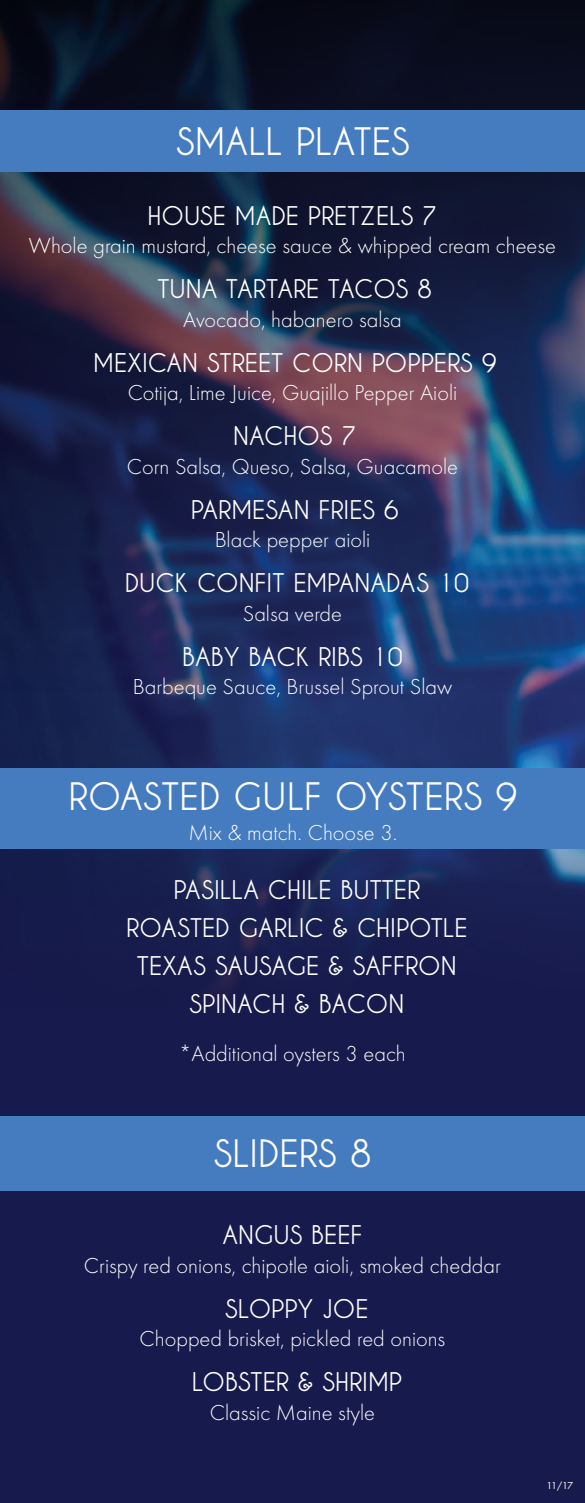
<style>
.page{position:relative;width:585px;height:1503px;background:#fff}
.page>*{position:absolute;margin:0;border:0;box-sizing:border-box;transform-origin:0 0}
.t1{font:700 37.5px "Caviar Dreams";color:#fff}
.t2{font:700 25.5px/38px "Caviar Dreams";color:#fff;text-align:center}
.t3{font:300 22.5px "Futura T";color:#fff}
.t4{font:10.5px "Futura T";color:#fff}
</style>
<div class="page">
<img style="left:0;top:691px;width:585px;height:77px">
<div style="left:0;top:788px;width:585px;height:715px;background:#171a4c"></div>
<img style="left:0;top:0;width:585px;height:691px">
<div style="left:0;top:110px;width:585px;height:62px;background:#457bbf"></div>
<div style="left:0;top:1116px;width:585px;height:75px;background:#457bbf"></div>
<div style="left:0;top:768px;width:585px;height:81px;background:#457bbf"></div>
<h1 class="t1" style="left:176px;top:120px;width:235px">SMALL PLATES</h1>
<p class="t2" style="left:148px;top:196px;width:291px">HOUSE MADE PRETZELS 7</p>
<p class="t3" style="left:29px;top:232px;width:529px">Whole grain mustard, cheese sauce &amp; whipped cream cheese</p>
<p class="t2" style="left:157px;top:270px;width:276px">TUNA TARTARE TACOS 8</p>
<p class="t3" style="left:183px;top:306px;width:220px">Avocado, habanero salsa</p>
<p class="t2" style="left:93px;top:343px;width:405px">MEXICAN STREET CORN POPPERS 9</p>
<p class="t3" style="left:128px;top:379px;width:331px">Cotija, Lime Juice, Guajillo Pepper Aioli</p>
<p class="t2" style="left:233px;top:417px;width:125px">NACHOS 7</p>
<p class="t3" style="left:127px;top:453px;width:333px">Corn Salsa, Queso, Salsa, Guacamole</p>
<p class="t2" style="left:191px;top:490px;width:210px">PARM ESAN FRIES 6</p>
<p class="t3" style="left:215px;top:526px;width:157px">Black pepper aioli</p>
<p class="t2" style="left:125px;top:564px;width:346px">DUCK CONFIT EMPANADAS 10</p>
<p class="t3" style="left:243px;top:600px;width:101px">Salsa verde</p>
<p class="t2" style="left:182px;top:637px;width:222px">BABY BAC K RIBS 10</p>
<p class="t3" style="left:133px;top:673px;width:321px">Barbeque Sauce, Brussel Sprout Slaw</p>
<h1 class="t1" style="left:68px;top:775px;width:451px">ROASTED GULF OYSTERS 9</h1>
<p class="t3" style="left:189px;top:819px;width:210px">Mix &amp; match. Choose 3.</p>
<p class="t2" style="left:126px;top:871px;width:343px">PASILLA CHILE BUTTER<br>ROASTED GARLIC &amp; CHIPOTLE<br>TEXAS SAUSAGE &amp; SAFFRON<br>SPINACH &amp; BACON</p>
<p class="t3" style="left:179px;top:1041px;width:228px">*Additional oysters 3 each</p>
<h1 class="t1" style="left:214px;top:1133px;width:19px">SLIDER</h1>
<h1 class="t1" style="left:318px;top:1133px;width:55px">S 8</h1>
<p class="t2" style="left:223px;top:1216px;width:141px">ANGUS BEEF</p>
<p class="t3" style="left:84px;top:1252px;width:419px">Crispy red onions, chipotle aioli, smoked cheddar</p>
<p class="t2" style="left:225px;top:1290px;width:145px">SLOPPY JOE</p>
<p class="t3" style="left:140px;top:1326px;width:307px">Chopped brisket, pickled red onions</p>
<p class="t2" style="left:192px;top:1363px;width:212px">LOBSTER &amp; SHRIM P</p>
<p class="t3" style="left:210px;top:1399px;width:167px">Classic Maine style</p>
<p class="t4" style="left:547px;top:1480px;width:28px">11/17</p>
</div>
